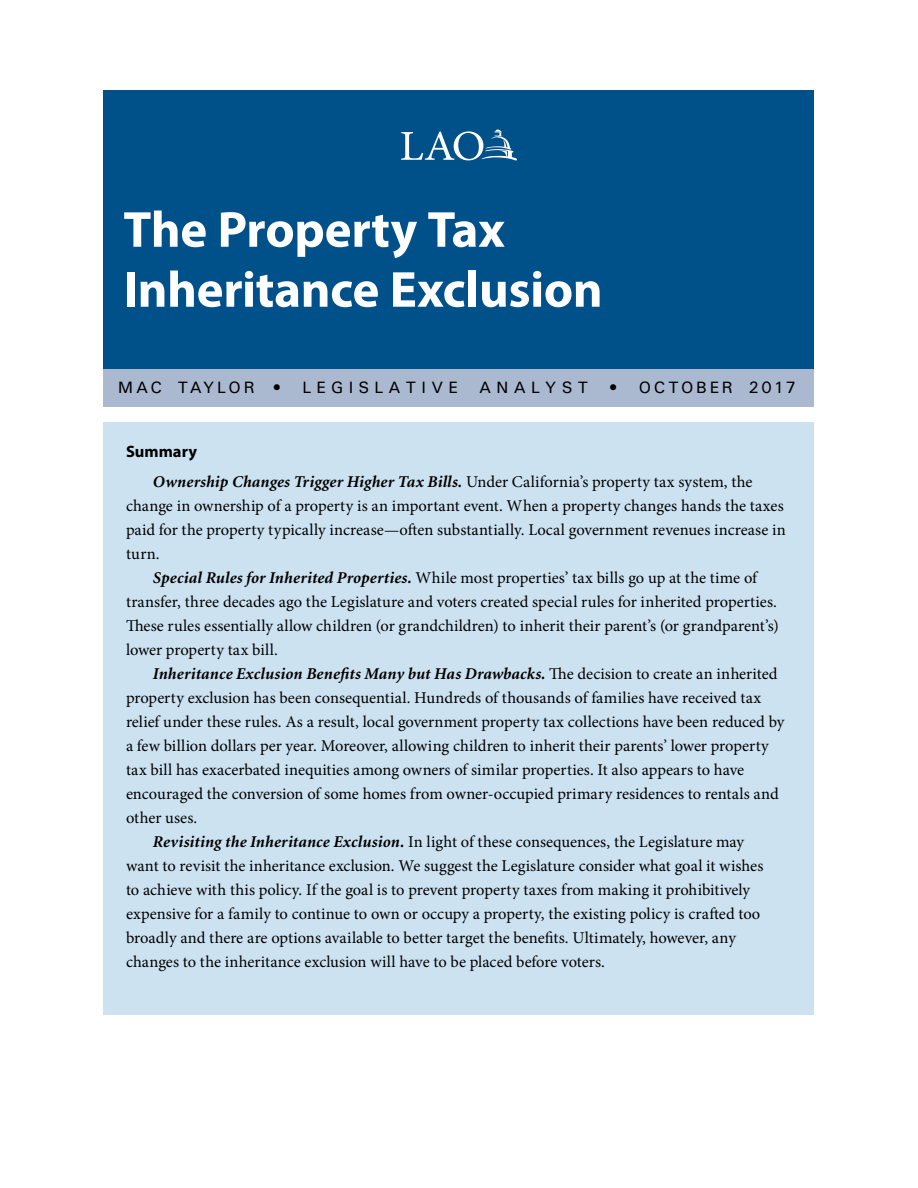
<style>
.page{position:relative;width:918px;height:1188px;background:#fff}
.page>*{position:absolute;margin:0;border:0;box-sizing:border-box;transform-origin:0 0}
.t1{font:700 51px/60px "Myriad Pro";letter-spacing:-.01em;color:#fff}
.t2{font:16.5px "Minion Pro";color:#000}
.t3{font:italic 700 16.5px "Minion";letter-spacing:.005em;color:#000}
.t4{font:500 16.5px "Univers";letter-spacing:.32em;color:#000}
.t5{font:500 16.5px "Univers";letter-spacing:.16em;color:#000}
.t6{font:500 16.5px "Univers";letter-spacing:.15em;color:#000}
.t7{font:700 16.5px "Myriad Pro";color:#000}
.s1{font-family:"Minion Pro";font-weight:400;font-style:normal}
.s2{font-family:"Minion";font-weight:700;font-style:italic}
</style>
<div class="page">
<div style="left:104px;top:368px;width:710px;height:39px;background:#aab9d0"></div>
<div style="left:104px;top:90px;width:710px;height:278px;background:#005089"></div>
<svg style="left:401px;top:129px;width:116px;height:32px"></svg>
<div style="left:104px;top:422px;width:710px;height:593px;background:#cce2f1"></div>
<h1 class="t1" style="left:123px;top:198px;width:481px">The Property Tax<br>Inheritance Exclusion</h1>
<p class="t6" style="left:118px;top:376px;width:164px">MAC TAYLOR •</p>
<p class="t4" style="left:302px;top:376px;width:157px">LEGISLATIVE</p>
<p class="t4" style="left:479px;top:376px;width:110px">ANALYST</p>
<p class="t5" style="left:609px;top:376px;width:188px">• OCTOBER 2017</p>
<p class="t7" style="left:126px;top:441px;width:73px">Summary</p>
<p class="t3" style="left:153px;top:474px;width:601px">Ownership Changes Trigger Higher Tax Bills. <span class="s1">Under California’s property tax system, the</span></p>
<p class="t2" style="left:126px;top:495px;width:659px">change in ownership of a property is an important event. When a property changes hands the taxes</p>
<p class="t2" style="left:126px;top:519px;width:661px">paid for the property typically increase—often substantially. Local government revenues increase in</p>
<p class="t2" style="left:126px;top:543px;width:35px">turn.</p>
<p class="t2" style="left:153px;top:567px;width:606px"><span class="s2">Special Rules for Inherited Properties.</span> While most properties’ tax bills go up at the time of</p>
<p class="t2" style="left:126px;top:591px;width:653px">transfer, three decades ago the Legislature and voters created special rules for inherited properties.</p>
<p class="t2" style="left:126px;top:615px;width:654px">These rules essentially allow children (or grandchildren) to inherit their parent’s (or grandparent’s)</p>
<p class="t2" style="left:126px;top:639px;width:153px">lower property tax bill.</p>
<p class="t3" style="left:153px;top:666px;width:626px">Inheritance Exclusion Benefits Many but Has Drawbacks. <span class="s1">The decision to create an inherited</span></p>
<p class="t2" style="left:126px;top:687px;width:637px">property exclusion has been consequential. Hundreds of thousands of families have received tax</p>
<p class="t2" style="left:126px;top:711px;width:660px">relief under these rules. As a result, local government property tax collections have been reduced by</p>
<p class="t2" style="left:126px;top:735px;width:644px">a few billion dollars per year. Moreover, allowing children to inherit their parents’ lower property</p>
<p class="t2" style="left:126px;top:759px;width:620px">tax bill has exacerbated inequities among owners of similar properties. It also appears to have</p>
<p class="t2" style="left:126px;top:783px;width:654px">encouraged the conversion of some homes from owner-occupied primary residences to rentals and</p>
<p class="t2" style="left:126px;top:807px;width:73px">other uses.</p>
<p class="t2" style="left:153px;top:831px;width:593px"><span class="s2">Revisiting the Inheritance Exclusion.</span> In light of these consequences, the Legislature may</p>
<p class="t2" style="left:126px;top:855px;width:639px">want to revisit the inheritance exclusion. We suggest the Legislature consider what goal it wishes</p>
<p class="t2" style="left:126px;top:879px;width:626px">to achieve with this policy. If the goal is to prevent property taxes from making it prohibitively</p>
<p class="t2" style="left:126px;top:903px;width:636px">expensive for a family to continue to own or occupy a property, the existing policy is crafted too</p>
<p class="t2" style="left:126px;top:927px;width:611px">broadly and there are options available to better target the benefits. Ultimately, however, any</p>
<p class="t2" style="left:126px;top:951px;width:481px">changes to the inheritance exclusion will have to be placed before voters.</p>
</div>
